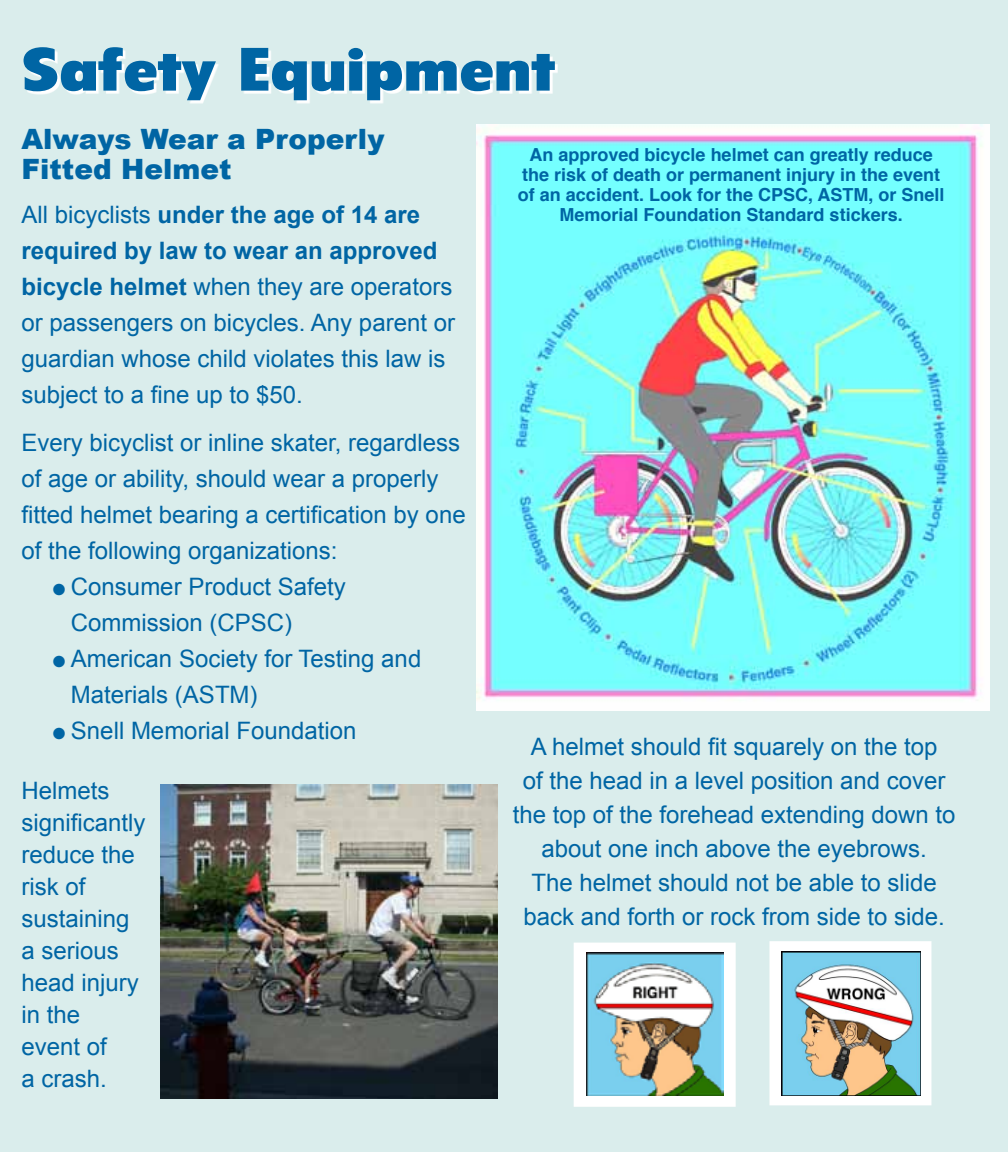
<style>
.page{position:relative;width:1008px;height:1152px;background:#daedec}
.page>*{position:absolute;margin:0;border:0;box-sizing:border-box;transform-origin:0 0}
.t1{font:900 condensed 60px "Flyer LT Std";color:#0065a4;scale:1.25 1}
.t2{font:900 28px/30px "Arial";color:#0065a4}
.t3{font:24px/36px "Arial";color:#0065a4}
.t4{font:700 18px/20px "Helvetica";color:#0065a4;text-align:center}
.s1{font-weight:700}
</style>
<div class="page">
<div style="left:574px;top:943px;width:162px;height:164px;background:#fff"></div>
<div style="left:769px;top:941px;width:162px;height:164px;background:#fff"></div>
<img style="left:782px;top:951px;width:138px;height:144px">
<img style="left:586px;top:953px;width:138px;height:143px">
<img style="left:477px;top:124px;width:513px;height:586px">
<img style="left:161px;top:784px;width:337px;height:314px">
<svg style="left:27px;top:50px;width:531px;height:53px;fill:#dceeed"></svg>
<p class="t1" style="left:22px;top:34px;width:428px">Safety Equipment</p>
<p class="t2" style="left:21px;top:123px;width:365px">Always Wear a Properly<br>Fitted Helmet</p>
<p class="t3" style="left:21px;top:197px;width:435px">All bicyclists <span class="s1">under the age of 14 are required by law to wear an approved bicycle helmet</span> when they are operators or passengers on bicycles. Any parent or guardian whose child violates this law is subject to a fine up to $50.</p>
<p class="t3" style="left:21px;top:425px;width:446px">Every bicyclist or inline skater, regardless of age or ability, should wear a properly fitted helmet bearing a certification by one of the following organizations:</p>
<p class="t3" style="left:71px;top:569px;width:276px;text-indent:-18px">● Consumer Product Safety<br>Commission (CPSC)</p>
<p class="t3" style="left:71px;top:641px;width:352px;text-indent:-18px">● American Society for Testing and<br>Materials (ASTM)</p>
<p class="t3" style="left:53px;top:713px;width:305px">● Snell Memorial Foundation</p>
<p class="t3" style="left:21px;top:775px;width:126px;line-height:32px">Helmets significantly reduce the risk of sustaining a serious head injury in the<br>event of<br>a crash.</p>
<p class="t4" style="left:518px;top:145px;width:428px">An approved bicycle helmet can greatly reduce the risk of death or permanent injury in the event of an accident. Look for the CPSC, ASTM, or Snell Memorial Foundation Standard stickers.</p>
<p class="t3" style="left:513px;top:729px;width:444px;line-height:34px;text-align:center">A helmet should fit squarely on the top<br>of the head in a level position and cover the top of the forehead extending down to about one inch above the eyebrows.<br>The helmet should not be able to slide back and forth or rock from side to side.</p>
</div>
